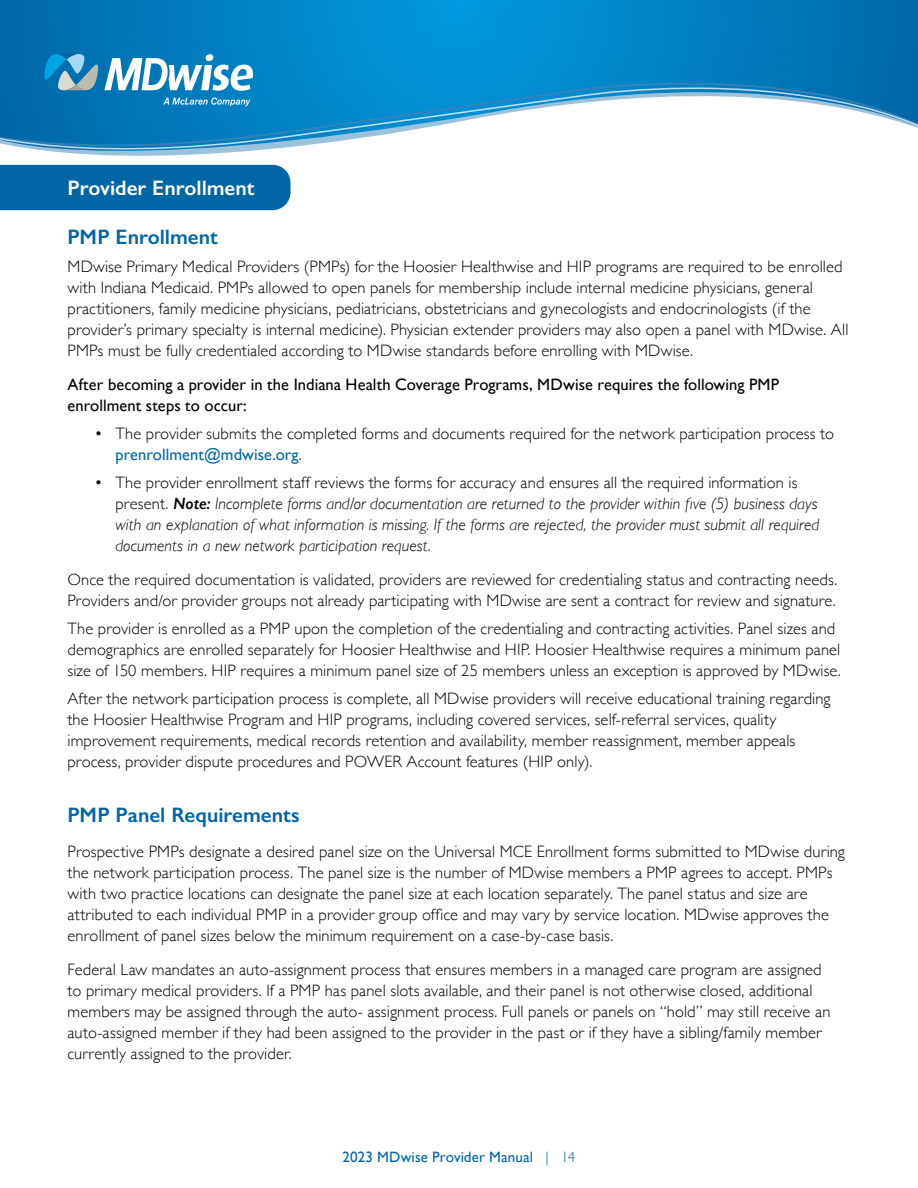
<style>
.page{position:relative;width:918px;height:1188px;background:#fff}
.page>*{position:absolute;margin:0;border:0;box-sizing:border-box;transform-origin:0 0}
.t1{font:600 21px "Gill Sans";color:#0065a4}
.t2{font:600 21px "Gill Sans";color:#fff}
.t3{font:300 16.5px/21px "Gill Sans";letter-spacing:.01em;color:#000}
.t4{font:italic 300 16.5px/21px "Gill Sans";letter-spacing:.005em;color:#000}
.t5{font:16.5px/21px "Gill Sans";letter-spacing:.005em;color:#000}
.t6{font:15px "Gill Sans";letter-spacing:.01em;color:#0065a4}
.s1{font-weight:400;color:#0065a4}
.s2{font-style:normal}
.s3{font-weight:600}
.s4{font-weight:300}
</style>
<div class="page">
<svg style="left:0;top:0;width:918px;height:75px;background:#0080c2"></svg>
<svg style="left:0;top:75px;width:918px;height:3px;background:#0081c2"></svg>
<svg style="left:0;top:78px;width:918px;height:87px"></svg>
<svg style="left:163px;top:98px;width:87px;height:8px"></svg>
<svg style="left:44px;top:54px;width:209px;height:37px"></svg>
<div style="left:0;top:165px;width:291px;height:45px;background:#0065a4"></div>
<h3 class="t2" style="left:68px;top:175px;width:189px">Provider Enrollment</h3>
<h4 class="t1" style="left:68px;top:224px;width:152px">PMP Enrollment</h4>
<p class="t3" style="left:68px;top:255px;width:782px">MDwise Primary Medical Providers (PMPs) for the Hoosier Healthwise and HIP programs are required to be enrolled with Indiana Medicaid. PMPs allowed to open panels for membership include internal medicine physicians, general practitioners, family medicine physicians, pediatricians, obstetricians and gynecologists and endocrinologists (if the provider’s primary specialty is internal medicine). Physician extender providers may also open a panel with MDwise. All PMPs must be fully credentialed according to MDwise standards before enrolling with MDwise.</p>
<p class="t5" style="left:67px;top:374px;width:713px">After becoming a provider in the Indiana Health Coverage Programs, MDwise requires the following PMP enrollment steps to occur:</p>
<p class="t3" style="left:115px;top:422px;width:720px;text-indent:-21px">• The provider submits the completed forms and documents required for the network participation process to <span class="s1">prenrollment@mdwise.org</span>.</p>
<p class="t4" style="left:115px;top:472px;width:705px;text-indent:-21px"><span class="s2">• The provider enrollment staff reviews the forms for accuracy and ensures all the required information is present.</span> <span class="s3">Note:</span> Incomplete forms and/or documentation are returned to the provider within five (5) business days with an explanation of what information is missing. If the forms are rejected, the provider must submit all required documents in a new network participation request.</p>
<p class="t3" style="left:67px;top:569px;width:771px">Once the required documentation is validated, providers are reviewed for credentialing status and contracting needs.<br>Providers and/or provider groups not already participating with MDwise are sent a contract for review and signature.</p>
<p class="t3" style="left:67px;top:617px;width:775px">The provider is enrolled as a PMP upon the completion of the credentialing and contracting activities. Panel sizes and demographics are enrolled separately for Hoosier Healthwise and HIP. Hoosier Healthwise requires a minimum panel size of 150 members. HIP requires a minimum panel size of 25 members unless an exception is approved by MDwise.</p>
<p class="t3" style="left:67px;top:687px;width:765px">After the network participation process is complete, all MDwise providers will receive educational training regarding the Hoosier Healthwise Program and HIP programs, including covered services, self-referral services, quality improvement requirements, medical records retention and availability, member reassignment, member appeals process, provider dispute procedures and POWER Account features (HIP only).</p>
<h4 class="t1" style="left:68px;top:802px;width:234px">PMP Panel Requirements</h4>
<p class="t3" style="left:68px;top:840px;width:779px">Prospective PMPs designate a desired panel size on the Universal MCE Enrollment forms submitted to MDwise during the network participation process. The panel size is the number of MDwise members a PMP agrees to accept. PMPs with two practice locations can designate the panel size at each location separately. The panel status and size are attributed to each individual PMP in a provider group office and may vary by service location. MDwise approves the enrollment of panel sizes below the minimum requirement on a case-by-case basis.</p>
<p class="t3" style="left:68px;top:958px;width:764px">Federal Law mandates an auto-assignment process that ensures members in a managed care program are assigned to primary medical providers. If a PMP has panel slots available, and their panel is not otherwise closed, additional members may be assigned through the auto- assignment process. Full panels or panels on “hold” may still receive an auto-assigned member if they had been assigned to the provider in the past or if they have a sibling/family member currently assigned to the provider.</p>
<p class="t6" style="left:343px;top:1148px;width:234px">2023 MDwise Provider Manual <span class="s4">| 14</span></p>
</div>
